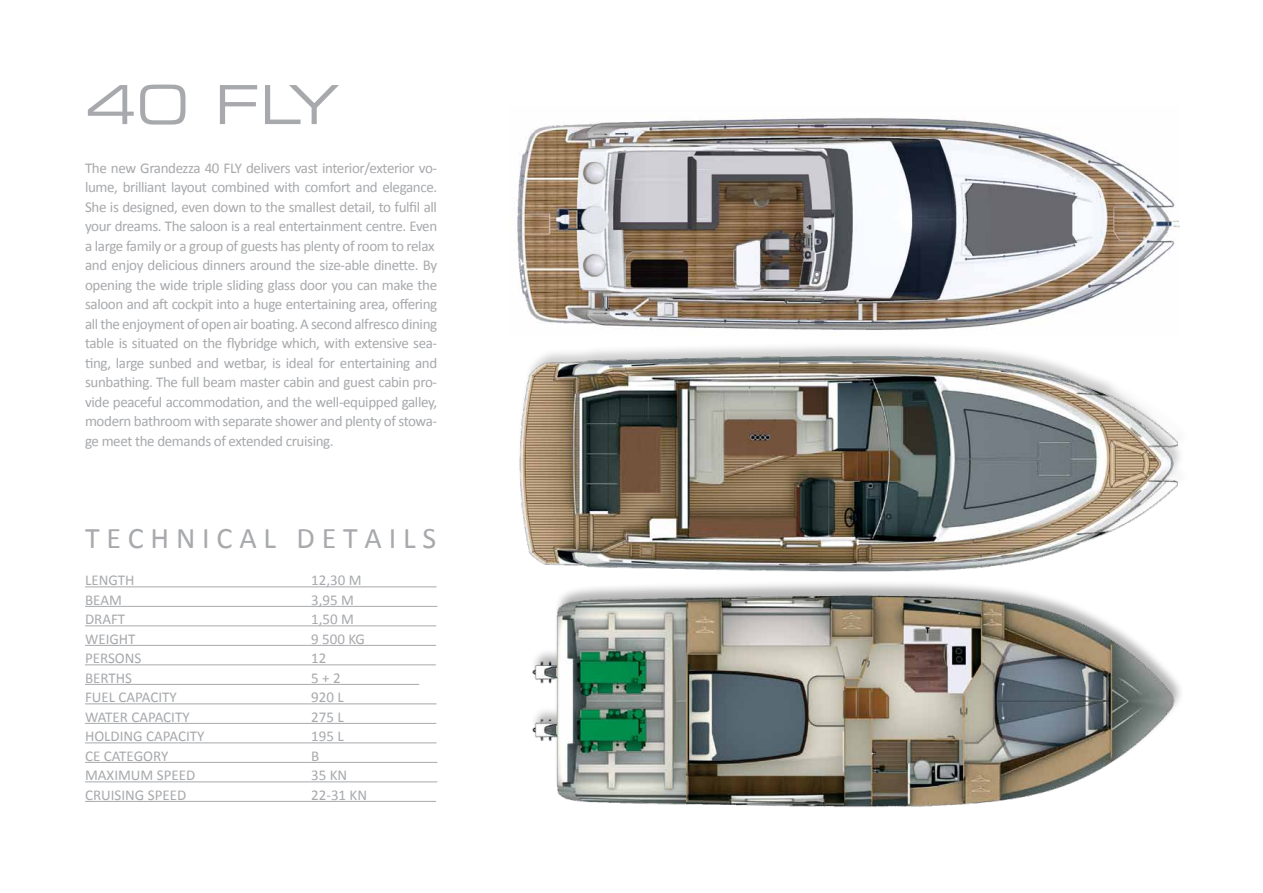
<style>
.page{position:relative;width:1263px;height:893px;background:#fff}
.page>*{position:absolute;margin:0;border:0;box-sizing:border-box;transform-origin:0 0}
.t1{font:54px "Eurostile LT Std Ex 2";color:#a7a9ac}
.t2{font:30px "Calibri";color:#a7a9ac}
.t3{font:15px/19.5px "Calibri";letter-spacing:-.025em;color:#a7a9ac}
.t4{font:15px "Calibri";color:#a7a9ac}
</style>
<div class="page">
<hr style="left:85px;top:586px;width:352px;height:1px;background:#a7a9ac">
<hr style="left:85px;top:606px;width:352px;height:1px;background:#a7a9ac">
<hr style="left:85px;top:625px;width:351px;height:1px;background:#a7a9ac">
<hr style="left:85px;top:645px;width:351px;height:1px;background:#a7a9ac">
<hr style="left:85px;top:664px;width:351px;height:1px;background:#a7a9ac">
<hr style="left:85px;top:684px;width:334px;height:1px;background:#a7a9ac">
<hr style="left:85px;top:703px;width:351px;height:1px;background:#a7a9ac">
<hr style="left:85px;top:723px;width:351px;height:1px;background:#a7a9ac">
<hr style="left:85px;top:742px;width:351px;height:1px;background:#a7a9ac">
<hr style="left:85px;top:762px;width:352px;height:1px;background:#a7a9ac">
<hr style="left:85px;top:781px;width:352px;height:1px;background:#a7a9ac">
<hr style="left:85px;top:801px;width:351px;height:1px;background:#a7a9ac">
<img style="left:532px;top:585px;width:646px;height:223px">
<img style="left:519px;top:346px;width:659px;height:239px">
<img style="left:517px;top:118px;width:662px;height:212px">
<h1 class="t1" style="left:85px;top:67px;width:256px">40 FLY</h1>
<p class="t3" style="left:85px;top:158px;width:354px">The new Grandezza 40 FLY delivers vast interior/exterior vo&shy;lume, brilliant layout combined with comfort and elegance.<br>She is designed, even down to the smallest detail, to fulfil all your dreams. The saloon is a real entertainment centre. Even a large family or a group of guests has plenty of room to relax and enjoy delicious dinners around the size-able dinette. By opening the wide triple sliding glass door you can make the saloon and aft cockpit into a huge entertaining area, offering all the enjoyment of open air boating. A second alfresco dining table is situated on the flybridge which, with extensive sea&shy;ting, large sunbed and wetbar, is ideal for entertaining and sunbathing. The full beam master cabin and guest cabin pro&shy;vide peaceful accommodation, and the well-equipped galley, modern bathroom with separate shower and plenty of stowa&shy;ge meet the demands of extended cruising.</p>
<h2 class="t2" style="left:85px;top:519px;width:353px">T E C H N I C A L D E T A I L S</h2>
<p class="t3" style="left:85px;top:570px;width:51px">LENGTH</p>
<p class="t3" style="left:311px;top:570px;width:52px">12,30 M</p>
<p class="t3" style="left:85px;top:590px;width:38px">BEAM</p>
<p class="t3" style="left:311px;top:590px;width:44px">3,95 M</p>
<p class="t3" style="left:85px;top:609px;width:42px">DRAFT</p>
<p class="t3" style="left:311px;top:609px;width:44px">1,50 M</p>
<p class="t3" style="left:85px;top:629px;width:52px">WEIGHT</p>
<p class="t3" style="left:311px;top:629px;width:55px">9 500 KG</p>
<p class="t4" style="left:85px;top:649px;width:58px">PERSONS</p>
<p class="t3" style="left:311px;top:648px;width:17px">12</p>
<p class="t3" style="left:85px;top:668px;width:49px">BERTHS</p>
<p class="t3" style="left:311px;top:668px;width:31px">5 + 2</p>
<p class="t4" style="left:85px;top:688px;width:93px">FUEL CAPACITY</p>
<p class="t3" style="left:311px;top:687px;width:34px">920 L</p>
<p class="t4" style="left:85px;top:707px;width:106px">WATER CAPACITY</p>
<p class="t3" style="left:311px;top:707px;width:34px">275 L</p>
<p class="t4" style="left:85px;top:727px;width:121px">HOLDING CAPACITY</p>
<p class="t3" style="left:311px;top:726px;width:34px">195 L</p>
<p class="t4" style="left:85px;top:746px;width:85px">CE CATEGORY</p>
<p class="t3" style="left:311px;top:746px;width:10px">B</p>
<p class="t4" style="left:85px;top:766px;width:112px">MAXIMUM SPEED</p>
<p class="t3" style="left:311px;top:765px;width:38px">35 KN</p>
<p class="t4" style="left:85px;top:785px;width:103px">CRUISING SPEED</p>
<p class="t3" style="left:311px;top:785px;width:57px">22-31 KN</p>
</div>
